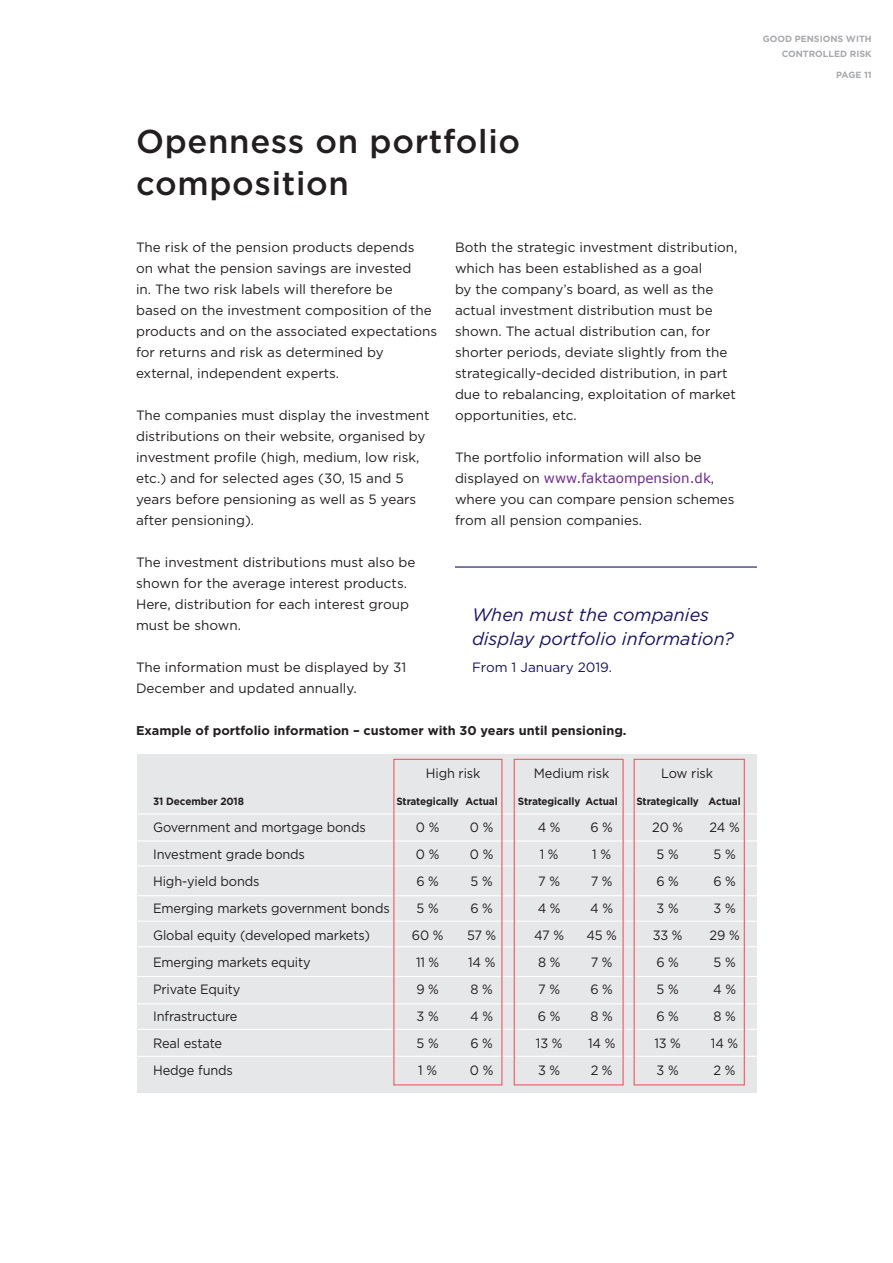
<style>
.page{position:relative;width:893px;height:1263px;background:#fff}
.page>*{position:absolute;margin:0;border:0;box-sizing:border-box;transform-origin:0 0}
.Overskrift{font:500 33px/42px "Gotham";letter-spacing:.02em;color:#231f20}
.Hvornår_tekst_over{font:italic 18px/24px "Gotham";color:#191364}
.Brødtekst{font:13.5px/21px "Gotham";color:#231f20}
.mere_luft{font:13.5px "Gotham";letter-spacing:-.01em;color:#231f20;scale:.95 1}
.Hvornår_tekst{font:13.5px "Gotham";color:#191364}
.Underrubrik_2{font:700 12.75px "Gotham";color:#231f20}
.mere_luft-2{font:700 10.5px "Gotham";letter-spacing:-.01em;color:#231f20;scale:.95 1}
.t1{font:700 9px/15px "Gotham";color:#a8a9ad;text-align:right}
.s1{font-family:"Verdana";color:#6e2c91}
</style>
<div class="page">
<div style="left:137px;top:754px;width:620px;height:338px;background:#e6e7e9"></div>
<hr style="left:136px;top:840px;width:621px;height:1px;background:#fff">
<hr style="left:136px;top:865px;width:621px;height:1px;background:#fff">
<hr style="left:136px;top:895px;width:621px;height:1px;background:#fff">
<hr style="left:136px;top:921px;width:621px;height:1px;background:#fff">
<hr style="left:136px;top:946px;width:621px;height:1px;background:#fff">
<hr style="left:136px;top:976px;width:621px;height:1px;background:#fff">
<hr style="left:136px;top:1003px;width:621px;height:1px;background:#fff">
<hr style="left:136px;top:1029px;width:621px;height:1px;background:#fff">
<hr style="left:136px;top:1056px;width:621px;height:1px;background:#fff">
<hr style="left:136px;top:813px;width:621px;height:1px;background:#fff">
<div style="left:393px;top:759px;width:109px;height:326px;border:1px solid #f05961"></div>
<div style="left:514px;top:759px;width:110px;height:326px;border:1px solid #f05961"></div>
<div style="left:634px;top:759px;width:111px;height:326px;border:1px solid #f05961"></div>
<hr style="left:455px;top:566px;width:302px;height:2px;background:#191364">
<p class="Overskrift" style="left:136px;top:120px;width:386px">Openness on portfolio composition</p>
<p class="Brødtekst" style="left:136px;top:237px;width:303px">The risk of the pension products depends<br>on what the pension savings are invested<br>in. The two risk labels will therefore be<br>based on the investment composition of the products and on the associated expectations for returns and risk as determined by external, independent experts.</p>
<p class="Brødtekst" style="left:136px;top:405px;width:295px">The companies must display the investment distributions on their website, organised by investment profile (high, medium, low risk, etc.) and for selected ages (30, 15 and 5 years before pensioning as well as 5 years after pensioning).</p>
<p class="Brødtekst" style="left:136px;top:552px;width:281px">The investment distributions must also be shown for the average interest products.<br>Here, distribution for each interest group must be shown.</p>
<p class="Brødtekst" style="left:136px;top:657px;width:272px">The information must be displayed by 31<br>December and updated annually.</p>
<p class="Brødtekst" style="left:455px;top:237px;width:284px">Both the strategic investment distribution, which has been established as a goal<br>by the company’s board, as well as the actual investment distribution must be shown. The actual distribution can, for shorter periods, deviate slightly from the strategically-decided distribution, in part due to rebalancing, exploitation of market opportunities, etc.</p>
<p class="Brødtekst" style="left:455px;top:447px;width:281px">The portfolio information will also be displayed on <span class="s1">www.faktaompension.dk</span>, where you can compare pension schemes from all pension companies.</p>
<p class="Hvornår_tekst_over" style="left:472px;top:603px;width:263px">When must the companies display portfolio information?</p>
<p class="Hvornår_tekst" style="left:472px;top:659px;width:142px">From 1 January 2019.</p>
<p class="Underrubrik_2" style="left:136px;top:723px;width:492px">Example of portfolio information – customer with 30 years until pensioning.</p>
<p class="mere_luft" style="left:426px;top:765px;width:59px">High risk</p>
<p class="mere_luft" style="left:534px;top:765px;width:81px">Medium risk</p>
<p class="mere_luft" style="left:661px;top:765px;width:56px">Low risk</p>
<p class="mere_luft-2" style="left:153px;top:795px;width:97px">31 December 2018</p>
<p class="mere_luft-2" style="left:396px;top:795px;width:108px">Strategically Actual</p>
<p class="mere_luft-2" style="left:518px;top:795px;width:107px">Strategically Actual</p>
<p class="mere_luft-2" style="left:636px;top:795px;width:111px">Strategically Actual</p>
<p class="mere_luft" style="left:153px;top:819px;width:225px">Government and mortgage bonds</p>
<p class="mere_luft" style="left:416px;top:819px;width:26px">0 %</p>
<p class="mere_luft" style="left:470px;top:819px;width:26px">0 %</p>
<p class="mere_luft" style="left:538px;top:819px;width:26px">4 %</p>
<p class="mere_luft" style="left:590px;top:819px;width:25px">6 %</p>
<p class="mere_luft" style="left:652px;top:819px;width:34px">20 %</p>
<p class="mere_luft" style="left:710px;top:819px;width:33px">24 %</p>
<p class="mere_luft" style="left:153px;top:846px;width:161px">Investment grade bonds</p>
<p class="mere_luft" style="left:416px;top:846px;width:26px">0 %</p>
<p class="mere_luft" style="left:470px;top:846px;width:26px">0 %</p>
<p class="mere_luft" style="left:540px;top:846px;width:21px">1 %</p>
<p class="mere_luft" style="left:592px;top:846px;width:21px">1 %</p>
<p class="mere_luft" style="left:657px;top:846px;width:25px">5 %</p>
<p class="mere_luft" style="left:714px;top:846px;width:25px">5 %</p>
<p class="mere_luft" style="left:153px;top:873px;width:114px">High-yield bonds</p>
<p class="mere_luft" style="left:416px;top:873px;width:25px">6 %</p>
<p class="mere_luft" style="left:471px;top:873px;width:25px">5 %</p>
<p class="mere_luft" style="left:538px;top:873px;width:25px">7 %</p>
<p class="mere_luft" style="left:591px;top:873px;width:25px">7 %</p>
<p class="mere_luft" style="left:656px;top:873px;width:25px">6 %</p>
<p class="mere_luft" style="left:713px;top:873px;width:25px">6 %</p>
<p class="mere_luft" style="left:153px;top:900px;width:251px">Emerging markets government bonds</p>
<p class="mere_luft" style="left:417px;top:900px;width:25px">5 %</p>
<p class="mere_luft" style="left:470px;top:900px;width:25px">6 %</p>
<p class="mere_luft" style="left:538px;top:900px;width:26px">4 %</p>
<p class="mere_luft" style="left:590px;top:900px;width:26px">4 %</p>
<p class="mere_luft" style="left:657px;top:900px;width:25px">3 %</p>
<p class="mere_luft" style="left:713px;top:900px;width:25px">3 %</p>
<p class="mere_luft" style="left:153px;top:927px;width:230px">Global equity (developed markets)</p>
<p class="mere_luft" style="left:412px;top:927px;width:35px">60 %</p>
<p class="mere_luft" style="left:467px;top:927px;width:32px">57 %</p>
<p class="mere_luft" style="left:534px;top:927px;width:33px">47 %</p>
<p class="mere_luft" style="left:586px;top:927px;width:34px">45 %</p>
<p class="mere_luft" style="left:653px;top:927px;width:33px">33 %</p>
<p class="mere_luft" style="left:710px;top:927px;width:33px">29 %</p>
<p class="mere_luft" style="left:153px;top:954px;width:167px">Emerging markets equity</p>
<p class="mere_luft" style="left:416px;top:954px;width:26px">11 %</p>
<p class="mere_luft" style="left:468px;top:954px;width:30px">14 %</p>
<p class="mere_luft" style="left:538px;top:954px;width:25px">8 %</p>
<p class="mere_luft" style="left:591px;top:954px;width:25px">7 %</p>
<p class="mere_luft" style="left:656px;top:954px;width:25px">6 %</p>
<p class="mere_luft" style="left:714px;top:954px;width:25px">5 %</p>
<p class="mere_luft" style="left:153px;top:981px;width:94px">Private Equity</p>
<p class="mere_luft" style="left:416px;top:981px;width:25px">9 %</p>
<p class="mere_luft" style="left:470px;top:981px;width:25px">8 %</p>
<p class="mere_luft" style="left:538px;top:981px;width:25px">7 %</p>
<p class="mere_luft" style="left:590px;top:981px;width:25px">6 %</p>
<p class="mere_luft" style="left:657px;top:981px;width:25px">5 %</p>
<p class="mere_luft" style="left:713px;top:981px;width:26px">4 %</p>
<p class="mere_luft" style="left:153px;top:1008px;width:90px">Infrastructure</p>
<p class="mere_luft" style="left:417px;top:1008px;width:25px">3 %</p>
<p class="mere_luft" style="left:470px;top:1008px;width:26px">4 %</p>
<p class="mere_luft" style="left:538px;top:1008px;width:25px">6 %</p>
<p class="mere_luft" style="left:590px;top:1008px;width:25px">8 %</p>
<p class="mere_luft" style="left:656px;top:1008px;width:25px">6 %</p>
<p class="mere_luft" style="left:713px;top:1008px;width:25px">8 %</p>
<p class="mere_luft" style="left:153px;top:1035px;width:74px">Real estate</p>
<p class="mere_luft" style="left:417px;top:1035px;width:25px">5 %</p>
<p class="mere_luft" style="left:470px;top:1035px;width:25px">6 %</p>
<p class="mere_luft" style="left:536px;top:1035px;width:30px">13 %</p>
<p class="mere_luft" style="left:588px;top:1035px;width:30px">14 %</p>
<p class="mere_luft" style="left:654px;top:1035px;width:30px">13 %</p>
<p class="mere_luft" style="left:711px;top:1035px;width:30px">14 %</p>
<p class="mere_luft" style="left:153px;top:1062px;width:86px">Hedge funds</p>
<p class="mere_luft" style="left:418px;top:1062px;width:21px">1 %</p>
<p class="mere_luft" style="left:470px;top:1062px;width:26px">0 %</p>
<p class="mere_luft" style="left:538px;top:1062px;width:25px">3 %</p>
<p class="mere_luft" style="left:591px;top:1062px;width:25px">2 %</p>
<p class="mere_luft" style="left:657px;top:1062px;width:25px">3 %</p>
<p class="mere_luft" style="left:714px;top:1062px;width:25px">2 %</p>
<p class="t1" style="left:763px;top:32px;width:111px">GOOD PENSIONS WITH<br>CONTROLLED RISK</p>
<p class="t1" style="left:836px;top:68px;width:37px">PAGE 11</p>
</div>
